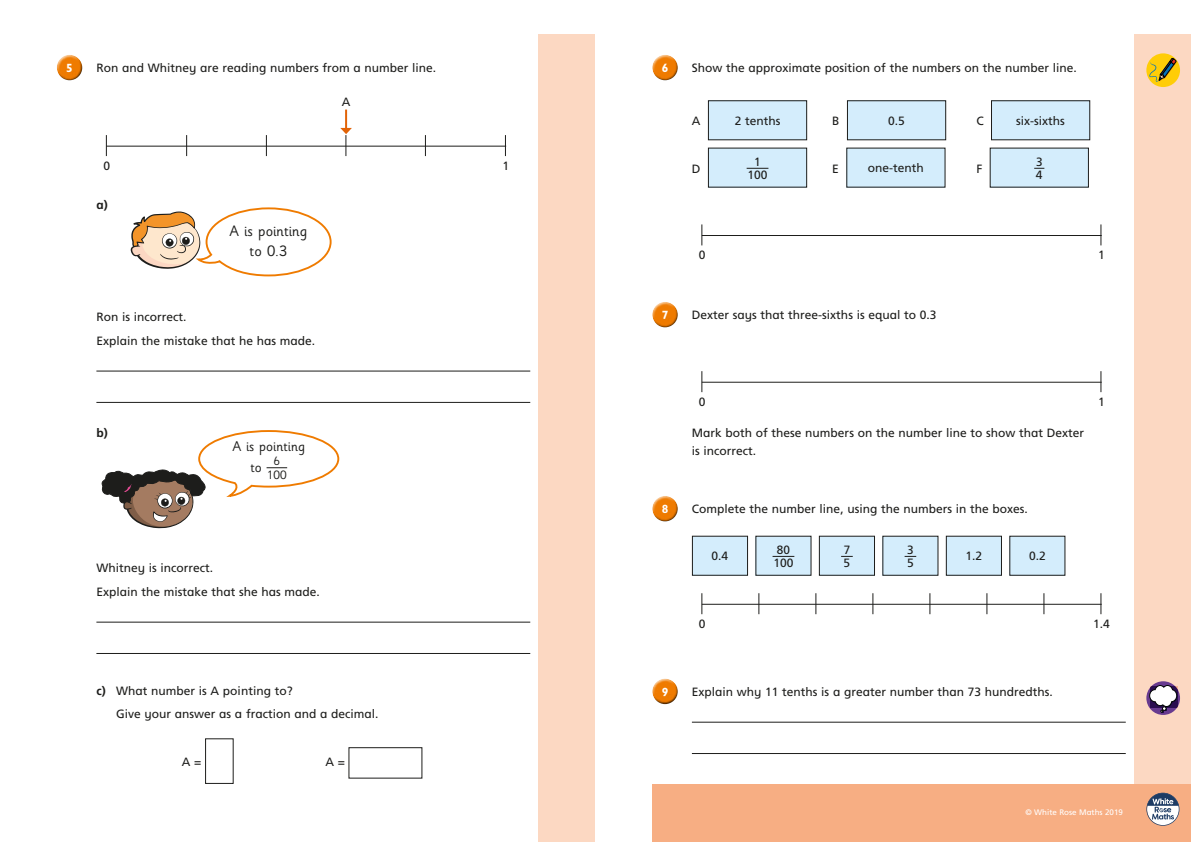
<style>
.page{position:relative;width:1191px;height:842px;background:#fff}
.page>*{position:absolute;margin:0;border:0;box-sizing:border-box;transform-origin:0 0}
.t1{font:15px/20px "Sassoon Infant Std";color:#1d1d1b;text-align:center}
.t2{font:14px/20.8px "Sassoon Infant Std";color:#1d1d1b}
.t3{font:12px/13.7px "Frutiger Inf";color:#1d1d1b}
.t4{font:700 12px "Gill Infant";color:#fff}
.t5{font:700 12px "Frutiger Inf";color:#1d1d1b}
.t6{font:12px/13.7px "Sassoon Infant Std";color:#1d1d1b;text-align:center}
.t7{font:8px "Frutiger Inf";color:#fff}
.s1{font-weight:700}
</style>
<div class="page">
<div style="left:539px;top:34px;width:99px;height:808px;background:#fcd8c2"></div>
<div style="left:595px;top:0;width:48px;height:842px;background:#fff"></div>
<div style="left:1134px;top:34px;width:57px;height:808px;background:#fcd8c2"></div>
<hr style="left:96px;top:371px;width:434px;height:1px;background:#1d1d1b">
<hr style="left:96px;top:402px;width:434px;height:1px;background:#1d1d1b">
<hr style="left:96px;top:622px;width:434px;height:1px;background:#1d1d1b">
<hr style="left:96px;top:653px;width:434px;height:1px;background:#1d1d1b">
<div style="left:57px;top:54px;width:26px;height:21px;background:#fff;opacity:.75"></div>
<div style="left:57px;top:59px;width:27px;height:22px;background:#1d1d1b;opacity:.75"></div>
<hr style="left:345px;top:110px;width:2px;height:20px;background:#e26307">
<hr style="left:106px;top:146px;width:400px;height:1px;background:#1d1d1b">
<svg style="left:106px;top:135px;width:1px;height:21px"></svg>
<svg style="left:340px;top:128px;width:12px;height:28px"></svg>
<svg style="left:186px;top:135px;width:1px;height:21px"></svg>
<svg style="left:425px;top:135px;width:1px;height:21px"></svg>
<svg style="left:505px;top:135px;width:1px;height:21px"></svg>
<svg style="left:266px;top:135px;width:1px;height:21px"></svg>
<div style="left:205px;top:738px;width:28px;height:46px;border:1px solid #1d1d1b"></div>
<div style="left:348px;top:747px;width:74px;height:31px;border:1px solid #1d1d1b"></div>
<div style="left:652px;top:785px;width:539px;height:57px;background:#f7ae83"></div>
<svg style="left:1146px;top:793px;width:33px;height:33px"></svg>
<hr style="left:692px;top:722px;width:433px;height:1px;background:#1d1d1b">
<hr style="left:692px;top:753px;width:433px;height:1px;background:#1d1d1b">
<div style="left:652px;top:54px;width:26px;height:21px;background:#fff;opacity:.75"></div>
<div style="left:652px;top:59px;width:27px;height:22px;background:#1d1d1b;opacity:.75"></div>
<div style="left:708px;top:101px;width:98px;height:39px;background:#d4edfc"></div>
<div style="left:708px;top:100px;width:99px;height:40px;border:1px solid #1d1d1b"></div>
<div style="left:847px;top:101px;width:98px;height:39px;background:#d4edfc"></div>
<div style="left:847px;top:100px;width:99px;height:40px;border:1px solid #1d1d1b"></div>
<div style="left:991px;top:101px;width:98px;height:39px;background:#d4edfc"></div>
<div style="left:991px;top:100px;width:99px;height:40px;border:1px solid #1d1d1b"></div>
<div style="left:708px;top:148px;width:98px;height:39px;background:#d4edfc"></div>
<svg style="left:746px;top:168px;width:22px;height:1px"></svg>
<div style="left:846px;top:148px;width:99px;height:39px;background:#d4edfc"></div>
<div style="left:990px;top:148px;width:98px;height:39px;background:#d4edfc"></div>
<hr style="left:702px;top:235px;width:399px;height:1px;background:#1d1d1b">
<svg style="left:701px;top:224px;width:1px;height:21px"></svg>
<svg style="left:1100px;top:224px;width:1px;height:21px"></svg>
<div style="left:652px;top:301px;width:26px;height:21px;background:#fff;opacity:.75"></div>
<div style="left:652px;top:306px;width:27px;height:22px;background:#1d1d1b;opacity:.75"></div>
<hr style="left:702px;top:382px;width:399px;height:1px;background:#1d1d1b">
<svg style="left:701px;top:371px;width:1px;height:21px"></svg>
<svg style="left:1100px;top:371px;width:1px;height:21px"></svg>
<div style="left:652px;top:495px;width:26px;height:21px;background:#fff;opacity:.75"></div>
<div style="left:652px;top:500px;width:27px;height:22px;background:#1d1d1b;opacity:.75"></div>
<div style="left:692px;top:536px;width:55px;height:39px;background:#d4edfc"></div>
<div style="left:692px;top:536px;width:56px;height:40px;border:1px solid #1d1d1b"></div>
<div style="left:756px;top:536px;width:55px;height:39px;background:#d4edfc"></div>
<svg style="left:772px;top:556px;width:22px;height:1px"></svg>
<div style="left:755px;top:536px;width:56px;height:40px;border:1px solid #1d1d1b"></div>
<div style="left:819px;top:536px;width:55px;height:39px;background:#d4edfc"></div>
<div style="left:819px;top:536px;width:56px;height:40px;border:1px solid #1d1d1b"></div>
<div style="left:883px;top:536px;width:55px;height:39px;background:#d4edfc"></div>
<svg style="left:904px;top:556px;width:12px;height:1px"></svg>
<div style="left:882px;top:536px;width:56px;height:40px;border:1px solid #1d1d1b"></div>
<div style="left:946px;top:536px;width:55px;height:39px;background:#d4edfc"></div>
<div style="left:945px;top:536px;width:57px;height:40px;border:1px solid #1d1d1b"></div>
<div style="left:1009px;top:536px;width:56px;height:39px;background:#d4edfc"></div>
<div style="left:1009px;top:536px;width:56px;height:40px;border:1px solid #1d1d1b"></div>
<hr style="left:702px;top:604px;width:399px;height:1px;background:#1d1d1b">
<svg style="left:701px;top:593px;width:1px;height:21px"></svg>
<svg style="left:986px;top:593px;width:1px;height:21px"></svg>
<svg style="left:758px;top:593px;width:1px;height:21px"></svg>
<svg style="left:1043px;top:593px;width:1px;height:21px"></svg>
<svg style="left:1100px;top:593px;width:1px;height:21px"></svg>
<svg style="left:929px;top:593px;width:1px;height:21px"></svg>
<svg style="left:815px;top:593px;width:1px;height:21px"></svg>
<svg style="left:872px;top:593px;width:1px;height:21px"></svg>
<div style="left:652px;top:678px;width:26px;height:21px;background:#fff;opacity:.75"></div>
<div style="left:652px;top:682px;width:27px;height:23px;background:#1d1d1b;opacity:.75"></div>
<svg style="left:1146px;top:53px;width:34px;height:34px"></svg>
<svg style="left:130px;top:207px;width:202px;height:70px"></svg>
<svg style="left:101px;top:430px;width:239px;height:98px"></svg>
<svg style="left:1146px;top:681px;width:34px;height:34px"></svg>
<svg style="left:1149px;top:685px;width:28px;height:28px"></svg>
<p class="t4" style="left:66px;top:61px;width:8px">5</p>
<p class="t3" style="left:96px;top:61px;width:341px">Ron and Whitney are reading numbers from a number line.</p>
<p class="t3" style="left:342px;top:95px;width:10px">A</p>
<p class="t3" style="left:103px;top:159px;width:8px">0</p>
<p class="t3" style="left:502px;top:159px;width:8px">1</p>
<p class="t5" style="left:96px;top:197px;width:13px">a)</p>
<p class="t1" style="left:230px;top:221px;width:79px">A is pointing to 0.3</p>
<p class="t3" style="left:96px;top:305px;width:220px;line-height:23.7px">Ron is incorrect.<br>Explain the mistake that he has made.</p>
<p class="t5" style="left:96px;top:426px;width:13px">b)</p>
<p class="t2" style="left:250px;top:436px;width:56px;text-indent:-18px">A is pointing to</p>
<p class="t6" style="left:267px;top:454px;width:21px">6<br>100</p>
<p class="t3" style="left:96px;top:556px;width:225px;line-height:23.7px">Whitney is incorrect.<br>Explain the mistake that she has made.</p>
<p class="t3" style="left:116px;top:679px;width:264px;line-height:23.7px;text-indent:-20px"><span class="s1">c)</span> What number is A pointing to?<br>Give your answer as a fraction and a decimal.</p>
<p class="t3" style="left:182px;top:755px;width:21px">A =</p>
<p class="t3" style="left:325px;top:755px;width:21px">A =</p>
<p class="t4" style="left:662px;top:61px;width:8px">6</p>
<p class="t3" style="left:692px;top:61px;width:386px">Show the approximate position of the numbers on the number line.</p>
<p class="t3" style="left:692px;top:114px;width:10px">A</p>
<p class="t3" style="left:734px;top:114px;width:47px">2 tenths</p>
<p class="t3" style="left:832px;top:114px;width:9px">B</p>
<p class="t3" style="left:888px;top:114px;width:18px">0.5</p>
<p class="t3" style="left:976px;top:114px;width:9px">C</p>
<p class="t3" style="left:1016px;top:114px;width:50px">six-sixths</p>
<p class="t3" style="left:692px;top:161px;width:10px">D</p>
<p class="t3" style="left:747px;top:154px;width:22px;text-align:center">1<br>100</p>
<p class="t3" style="left:832px;top:162px;width:8px">E</p>
<p class="t3" style="left:868px;top:161px;width:58px">one-tenth</p>
<p class="t3" style="left:976px;top:162px;width:7px">F</p>
<p class="t3" style="left:1036px;top:154px;width:8px">3<br>4</p>
<p class="t3" style="left:699px;top:248px;width:8px">0</p>
<p class="t3" style="left:1098px;top:248px;width:8px">1</p>
<p class="t4" style="left:662px;top:308px;width:8px">7</p>
<p class="t3" style="left:692px;top:308px;width:246px">Dexter says that three-sixths is equal to 0.3</p>
<p class="t3" style="left:699px;top:395px;width:8px">0</p>
<p class="t3" style="left:1098px;top:395px;width:8px">1</p>
<p class="t3" style="left:692px;top:423px;width:394px;line-height:18px">Mark both of these numbers on the number line to show that Dexter is incorrect.</p>
<p class="t4" style="left:662px;top:502px;width:8px">8</p>
<p class="t3" style="left:692px;top:502px;width:337px">Complete the number line, using the numbers in the boxes.</p>
<p class="t3" style="left:711px;top:549px;width:18px">0.4</p>
<p class="t3" style="left:773px;top:542px;width:22px">80<br>100</p>
<p class="t3" style="left:843px;top:542px;width:8px">7<br>5</p>
<p class="t3" style="left:907px;top:542px;width:8px">3<br>5</p>
<p class="t3" style="left:965px;top:549px;width:18px">1.2</p>
<p class="t3" style="left:1029px;top:549px;width:18px">0.2</p>
<p class="t3" style="left:699px;top:617px;width:8px">0</p>
<p class="t3" style="left:1093px;top:617px;width:18px">1.4</p>
<p class="t4" style="left:662px;top:685px;width:8px">9</p>
<p class="t3" style="left:692px;top:685px;width:362px">Explain why 11 tenths is a greater number than 73 hundredths.</p>
<p class="t7" style="left:1025px;top:808px;width:99px">© White Rose Maths 2019</p>
</div>
